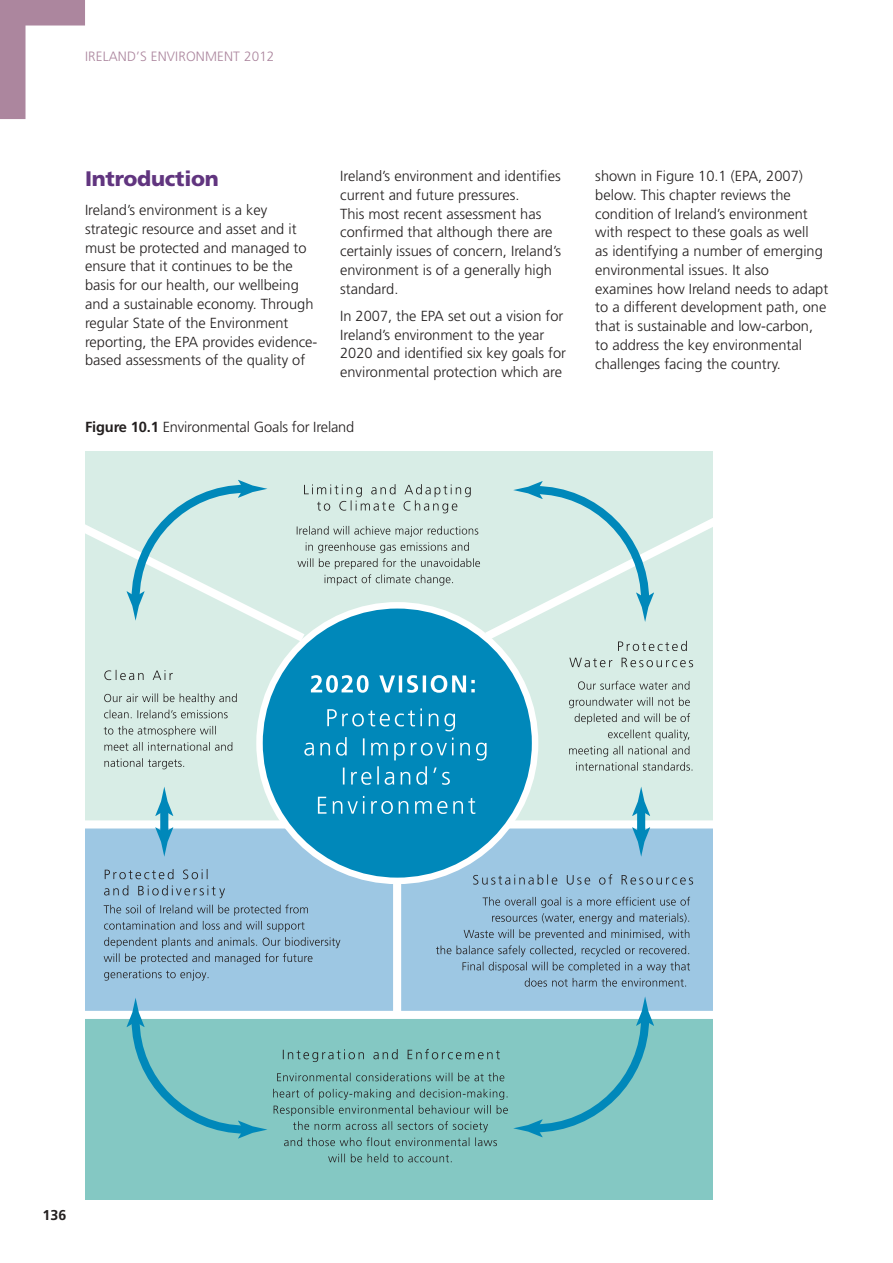
<style>
.page{position:relative;width:893px;height:1263px;background:#fff}
.page>*{position:absolute;margin:0;border:0;box-sizing:border-box;transform-origin:0 0}
.Body_S3_H1{font:900 21px "Frutiger LT Std";letter-spacing:-.01em;color:#61357f}
.Body__2{font:300 14.7px/18.8px "Frutiger LT Std";color:#231f1f}
.Head_Fig{font:300 14.7px "Frutiger LT Std";letter-spacing:-.01em;color:#231f1f}
.Folio{font:700 14.25px "Frutiger LT Std";color:#231f1f}
.Headers{font:300 13.5px "Frutiger LT Std";letter-spacing:.01em;color:#ac869e}
.s1{font-weight:700}
</style>
<div class="page">
<svg style="left:0;top:0;width:85px;height:119px"></svg>
<div style="left:85px;top:451px;width:628px;height:186px;background:#d8ede6"></div>
<div style="left:85px;top:637px;width:628px;height:187px;background:#d8ede6"></div>
<div style="left:85px;top:825px;width:628px;height:188px;background:#9dc7e3"></div>
<div style="left:85px;top:1012px;width:628px;height:187px;background:#84c8c3"></div>
<div style="left:85px;top:1011px;width:629px;height:8px;background:#fff"></div>
<div style="left:85px;top:820px;width:629px;height:8px;background:#fff"></div>
<svg style="left:473px;top:874px;width:220px;height:11px"></svg>
<svg style="left:436px;top:897px;width:254px;height:59px"></svg>
<svg style="left:462px;top:962px;width:228px;height:25px"></svg>
<svg style="left:104px;top:670px;width:69px;height:10px"></svg>
<svg style="left:104px;top:693px;width:133px;height:11px"></svg>
<svg style="left:104px;top:710px;width:124px;height:8px"></svg>
<svg style="left:104px;top:726px;width:128px;height:25px"></svg>
<svg style="left:104px;top:758px;width:80px;height:11px"></svg>
<svg style="left:618px;top:649px;width:69px;height:2px"></svg>
<svg style="left:569px;top:658px;width:124px;height:9px"></svg>
<svg style="left:578px;top:681px;width:111px;height:9px"></svg>
<svg style="left:569px;top:697px;width:123px;height:74px"></svg>
<svg style="left:328px;top:1154px;width:124px;height:8px"></svg>
<div style="left:260px;top:605px;width:275px;height:276px;background:#0088ba;border-radius:50%"></div>
<svg style="left:85px;top:479px;width:628px;height:170px"></svg>
<svg style="left:327px;top:708px;width:128px;height:23px"></svg>
<svg style="left:304px;top:737px;width:182px;height:48px"></svg>
<svg style="left:318px;top:796px;width:157px;height:18px"></svg>
<svg style="left:311px;top:675px;width:164px;height:18px"></svg>
<svg style="left:513px;top:481px;width:141px;height:141px"></svg>
<svg style="left:127px;top:480px;width:140px;height:141px"></svg>
<svg style="left:273px;top:996px;width:381px;height:150px"></svg>
<svg style="left:127px;top:998px;width:140px;height:140px"></svg>
<div style="left:160px;top:808px;width:8px;height:25px;background:#0088ba"></div>
<svg style="left:155px;top:827px;width:18px;height:30px"></svg>
<svg style="left:155px;top:787px;width:18px;height:29px"></svg>
<div style="left:637px;top:808px;width:8px;height:25px;background:#0088ba"></div>
<svg style="left:632px;top:827px;width:18px;height:30px"></svg>
<svg style="left:632px;top:787px;width:18px;height:29px"></svg>
<svg style="left:105px;top:869px;width:103px;height:10px"></svg>
<svg style="left:104px;top:885px;width:121px;height:13px"></svg>
<svg style="left:104px;top:904px;width:236px;height:60px"></svg>
<svg style="left:104px;top:970px;width:105px;height:10px"></svg>
<div style="left:393px;top:883px;width:8px;height:134px;background:#fff"></div>
<p class="Headers" style="left:85px;top:49px;width:27px">Irelan</p>
<p class="Headers" style="left:127px;top:49px;width:70px">d’s Environm</p>
<p class="Headers" style="left:217px;top:49px;width:59px">ent 2012</p>
<p class="Body_S3_H1" style="left:85px;top:166px;width:135px">Introduction</p>
<p class="Body__2" style="left:85px;top:201px;width:234px">Ireland’s environment is a key strategic resource and asset and it must be protected and managed to ensure that it continues to be the basis for our health, our wellbeing and a sustainable economy. Through regular State of the Environment reporting, the EPA provides evidence&shy;based assessments of the quality of</p>
<p class="Body__2" style="left:340px;top:167px;width:223px">Ireland’s environment and identifies current and future pressures.<br>This most recent assessment has confirmed that although there are certainly issues of concern, Ireland’s environment is of a generally high standard.</p>
<p class="Body__2" style="left:340px;top:307px;width:227px">In 2007, the EPA set out a vision for Ireland’s environment to the year 2020 and identified six key goals for environmental protection which are</p>
<p class="Head_Fig" style="left:85px;top:419px;width:271px"><span class="s1">Figure 10.1</span> Environmental Goals for Ireland</p>
<p class="Body__2" style="left:595px;top:167px;width:234px">shown in Figure 10.1 (EPA, 2007) below. This chapter reviews the condition of Ireland’s environment with respect to these goals as well<br>as identifying a number of emerging environmental issues. It also examines how Ireland needs to adapt to a different development path, one that is sustainable and low-carbon, to address the key environmental challenges facing the country.</p>
<p class="Folio" style="left:43px;top:1207px;width:25px">136</p>
</div>
